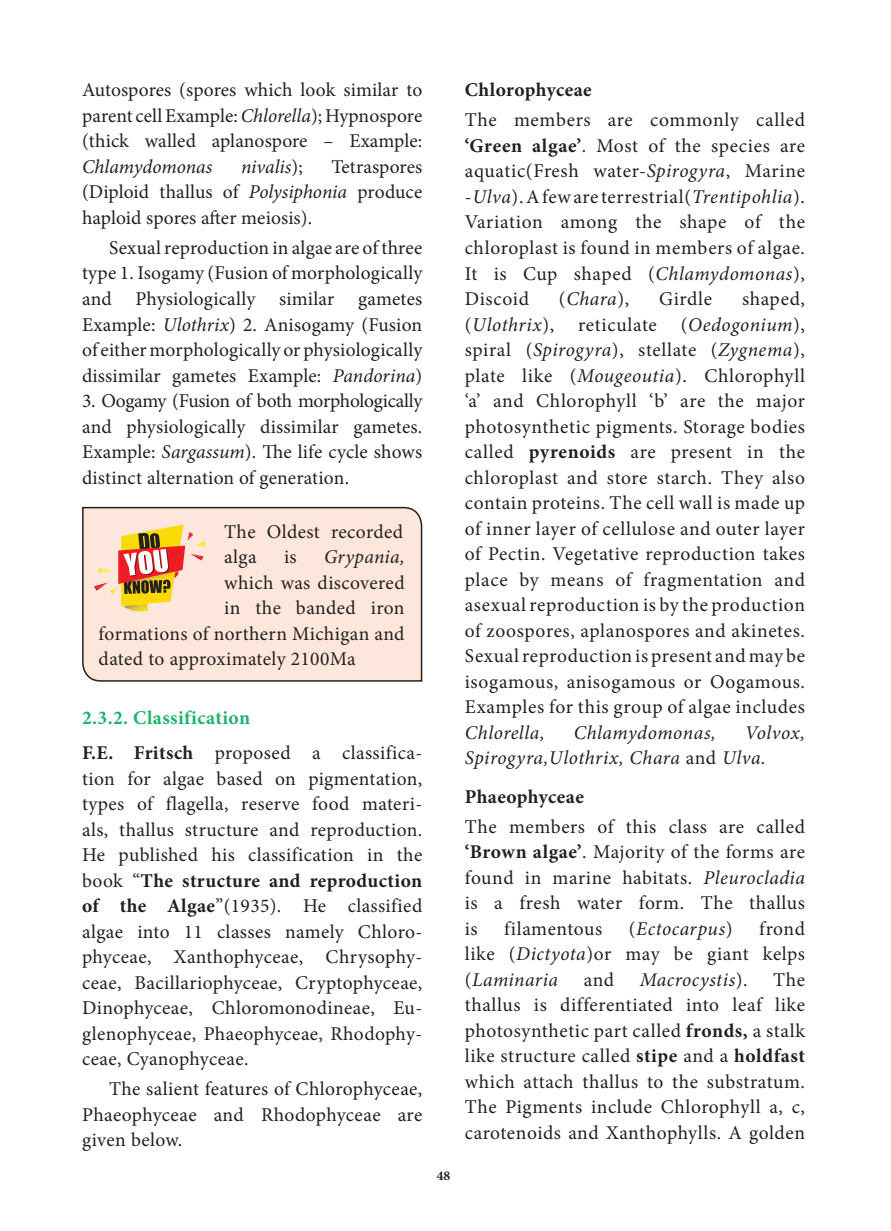
<style>
.page{position:relative;width:891px;height:1231px;background:#fff}
.page>*{position:absolute;margin:0;border:0;box-sizing:border-box;transform-origin:0 0}
.Flush_left{font:19.5px/25.5px "Minion Pro";letter-spacing:.02em;color:#231f20;text-align:justify}
.Text{font:19.5px/25.5px "Minion Pro";letter-spacing:.005em;color:#231f20;text-align:justify}
.Flush_left-2{font:italic 19.5px/25.5px "Minion Pro";letter-spacing:.025em;color:#231f20}
.t1{font:700 19.5px "Minion Pro";letter-spacing:.02em;color:#231f20}
.t2{font:700 19.5px "Minion Pro";letter-spacing:.02em;color:#1eb26a}
.Text-2{font:italic 19.5px "Minion Pro";letter-spacing:-.005em;color:#231f20}
.t3{font:700 13.5px "Minion Pro";color:#231f20}
.s1{font-style:italic}
.s2{font-style:normal}
.s3{font-weight:700}
</style>
<div class="page">
<div style="left:82px;top:506px;width:341px;height:176px;background:#fde7dc"></div>
<svg style="left:94px;top:524px;width:112px;height:87px;background:#e9bc8f"></svg>
<p class="Text" style="left:82px;top:77px;width:342px">Autospores (spores which look similar to parent cell Example: <span class="s1">Chlorella</span>); Hypnospore (thick walled aplanospore – Example:<br><span class="s1">Chlamydomonas</span></p>
<p class="Text-2" style="left:241px;top:153px;width:63px">nivalis<span class="s2">);</span></p>
<p class="Text" style="left:82px;top:154px;width:342px;text-indent:249px">Tetraspores (Diploid thallus of <span class="s1">Polysiphonia</span> produce haploid spores after meiosis).</p>
<p class="Text" style="left:82px;top:235px;width:342px;text-indent:27px">Sexual reproduction in algae are of three type 1. Isogamy (Fusion of morphologically and Physiologically similar gametes Example: <span class="s1">Ulothrix</span>) 2. Anisogamy (Fusion of either morphologically or physiologically dissimilar gametes Example: <span class="s1">Pandorina</span>)</p>
<p class="Text" style="left:82px;top:388px;width:342px">3. Oogamy (Fusion of both morphologically and physiologically dissimilar gametes.<br>Example: <span class="s1">Sargassum</span>). The life cycle shows distinct alternation of generation.</p>
<p class="Flush_left" style="left:224px;top:518px;width:180px">The Oldest recorded alga</p>
<p class="Flush_left" style="left:284px;top:544px;width:14px">is</p>
<p class="Flush_left-2" style="left:324px;top:544px;width:82px">Grypania,</p>
<p class="Flush_left" style="left:224px;top:569px;width:182px">which was discovered</p>
<p class="Flush_left" style="left:224px;top:595px;width:182px">in the banded iron</p>
<p class="Flush_left" style="left:99px;top:620px;width:307px">formations of northern Michigan and</p>
<p class="Flush_left" style="left:99px;top:646px;width:259px">dated to approximately 2100Ma</p>
<h2 class="t2" style="left:82px;top:704px;width:169px">2.3.2. Classification</h2>
<p class="Flush_left" style="left:82px;top:740px;width:342px"><span class="s3">F.E. Fritsch</span> proposed a classifica&shy;tion for algae based on pigmentation, types of flagella, reserve food materi&shy;als, thallus structure and reproduction.<br>He published his classification in the book “<span class="s3">The structure and reproduction of the Algae</span>”(1935). He classified algae into 11 classes namely Chloro&shy;phyceae, Xanthophyceae, Chrysophy&shy;ceae, Bacillariophyceae, Cryptophyceae, Dinophyceae, Chloromonodineae, Eu&shy;glenophyceae, Phaeophyceae, Rhodophy&shy;ceae, Cyanophyceae.</p>
<p class="Text" style="left:82px;top:1076px;width:342px;text-indent:27px">The salient features of Chlorophyceae, Phaeophyceae and Rhodophyceae are given below.</p>
<p class="t3" style="left:437px;top:1165px;width:15px">48</p>
<h3 class="t1" style="left:465px;top:76px;width:128px">Chlorophyceae</h3>
<p class="Flush_left" style="left:465px;top:107px;width:342px">The members are commonly called <span class="s3">‘Green algae’</span>. Most of the species are aquatic(Fresh water-<span class="s1">Spirogyra</span>, Marine -<span class="s1">Ulva</span>). A few are terrestrial(<span class="s1">Trentipohlia</span>).<br>Variation among the shape of the chloroplast is found in members of algae.<br>It is Cup shaped (<span class="s1">Chlamydomonas</span>), Discoid</p>
<p class="Flush_left" style="left:465px;top:286px;width:342px;text-indent:277px">shaped, (<span class="s1">Ulothrix</span>), reticulate (<span class="s1">Oedogonium</span>), spiral (<span class="s1">Spirogyra</span>), stellate (<span class="s1">Zygnema</span>), plate like (<span class="s1">Mougeoutia</span>). Chlorophyll ‘a’ and Chlorophyll ‘b’ are the major photosynthetic pigments. Storage bodies called <span class="s3">pyrenoids</span> are present in the chloroplast and store starch. They also contain proteins. The cell wall is made up of inner layer of cellulose and outer layer of Pectin. Vegetative reproduction takes place by means of fragmentation and asexual reproduction is by the production of zoospores, aplanospores and akinetes.<br>Sexual reproduction is present and may be isogamous, anisogamous or Oogamous.<br>Examples for this group of algae includes <span class="s1">Chlorella,</span></p>
<p class="Flush_left-2" style="left:559px;top:286px;width:72px"><span class="s2">(</span>Chara<span class="s2">),</span></p>
<p class="Flush_left" style="left:659px;top:286px;width:54px">Girdle</p>
<p class="Flush_left-2" style="left:465px;top:719px;width:342px;text-indent:280px">Volvox,<br>Spirogyra,Ulothrix, Chara <span class="s2">and</span> Ulva.</p>
<h3 class="t1" style="left:465px;top:782px;width:121px">Phaeophyceae</h3>
<p class="Flush_left" style="left:465px;top:813px;width:342px">The members of this class are called <span class="s3">‘Brown algae’</span>. Majority of the forms are found in marine habitats. <span class="s1">Pleurocladia </span>is a fresh water form. The thallus is</p>
<p class="Flush_left-2" style="left:574px;top:719px;width:144px">Chlamydomonas,</p>
<p class="Flush_left" style="left:465px;top:915px;width:342px;text-indent:294px">frond like (<span class="s1">Dictyota</span>)or may be giant kelps (<span class="s1">Laminaria</span></p>
<p class="Flush_left" style="left:504px;top:915px;width:100px">filamentous</p>
<p class="Flush_left-2" style="left:629px;top:915px;width:105px"><span class="s2">(</span>Ectocarpus<span class="s2">)</span></p>
<p class="Flush_left" style="left:465px;top:966px;width:342px;text-indent:308px">The thallus is differentiated into leaf like photosynthetic part called <span class="s3">fronds,</span> a stalk like structure called <span class="s3">stipe</span> and a <span class="s3">holdfast </span>which attach thallus to the substratum.<br>The Pigments include Chlorophyll a, c, carotenoids and Xanthophylls. A golden</p>
<p class="Flush_left" style="left:584px;top:966px;width:32px">and</p>
<p class="Flush_left-2" style="left:640px;top:966px;width:109px">Macrocystis<span class="s2">).</span></p>
</div>
